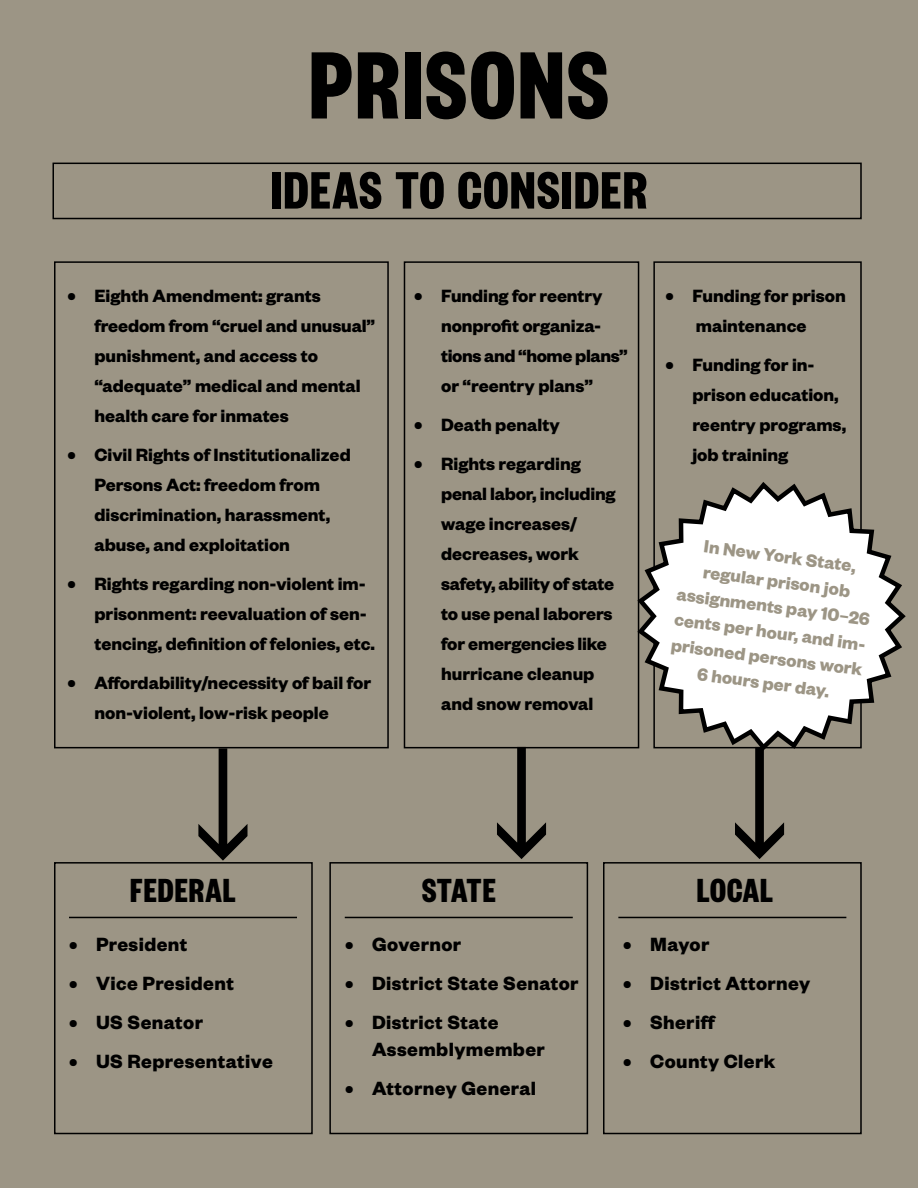
<style>
.page{position:relative;width:918px;height:1188px;background:#9c9585}
.page>*{position:absolute;margin:0;border:0;box-sizing:border-box;transform-origin:0 0}
.t1{font:700 105px "Founders Grotesk X Cond";letter-spacing:.03em;color:#000}
.t2{font:700 57.75px "Founders Grotesk X Cond";letter-spacing:.03em;color:#000}
.t3{font:700 36.75px "Founders Grotesk X Cond";letter-spacing:.03em;color:#000}
.t4{font:700 21px/27px "Founders Grotesk";letter-spacing:.02em;color:#000}
.t5{font:700 19.5px/30px "Founders Grotesk";color:#000}
.t6{font:700 19.5px/25.5px "Founders Grotesk";color:#9c9585;text-align:center}
.s1{font-size:21px}
</style>
<div class="page">
<div style="left:52px;top:163px;width:810px;height:56px;border:2px solid #000"></div>
<div style="left:54px;top:862px;width:259px;height:272px;border:2px solid #000"></div>
<div style="left:329px;top:862px;width:259px;height:272px;border:2px solid #000"></div>
<div style="left:603px;top:862px;width:259px;height:272px;border:2px solid #000"></div>
<hr style="left:69px;top:917px;width:228px;height:1px;background:#000">
<hr style="left:345px;top:917px;width:228px;height:1px;background:#000">
<hr style="left:618px;top:917px;width:228px;height:1px;background:#000">
<svg style="left:735px;top:754px;width:49px;height:105px"></svg>
<svg style="left:497px;top:748px;width:49px;height:111px"></svg>
<svg style="left:198px;top:748px;width:50px;height:113px"></svg>
<div style="left:404px;top:261px;width:235px;height:487px;border:2px solid #000"></div>
<div style="left:54px;top:261px;width:335px;height:487px;border:2px solid #000"></div>
<svg style="left:634px;top:479px;width:272px;height:275px"></svg>
<h1 class="t1" style="left:309px;top:19px;width:301px">PRISONS</h1>
<h2 class="t2" style="left:271px;top:154px;width:378px">IDEAS TO CONSIDER</h2>
<p class="t5" style="left:94px;top:280px;width:282px;text-indent:-27px"><span class="s1">•</span> Eighth Amendment: grants freedom from “cruel and unusual” punishment, and access to “adequate” medical and mental health care for inmates</p>
<p class="t5" style="left:94px;top:439px;width:258px;text-indent:-27px"><span class="s1">•</span> Civil Rights of Institutionalized<br>Persons Act: freedom from discrimination, harassment, abuse, and exploitation</p>
<p class="t5" style="left:94px;top:568px;width:282px;text-indent:-27px"><span class="s1">•</span> Rights regarding non-violent im&shy;prisonment: reevaluation of sen&shy;tencing, definition of felonies, etc.</p>
<p class="t5" style="left:94px;top:667px;width:278px;text-indent:-27px"><span class="s1">•</span> Affordability/necessity of bail for non-violent, low-risk people</p>
<p class="t5" style="left:441px;top:280px;width:188px;text-indent:-27px"><span class="s1">•</span> Funding for reentry nonprofit organiza&shy;tions and “home plans” or “reentry plans”</p>
<p class="t5" style="left:414px;top:409px;width:147px"><span class="s1">•</span> Death penalty</p>
<p class="t5" style="left:441px;top:448px;width:176px;text-indent:-27px"><span class="s1">•</span> Rights regarding penal labor, including wage increases/ decreases, work safety, ability of state to use penal laborers for emergencies like hurricane cleanup and snow removal</p>
<p class="t5" style="left:665px;top:280px;width:182px;text-align:center"><span class="s1">•</span> Funding for prison maintenance</p>
<p class="t5" style="left:692px;top:349px;width:155px;text-indent:-27px"><span class="s1">•</span> Funding for in&shy;prison education, reentry programs, job training</p>
<p class="t6" style="left:685px;top:530px;width:198px;rotate:7deg">In New York State, regular prison job assignments pay 10–26 cents per hour, and im&shy;prisoned persons work<br>6 hours per day.</p>
<h3 class="t3" style="left:130px;top:867px;width:107px">FEDERAL</h3>
<p class="t4" style="left:69px;top:930px;width:120px">• President</p>
<p class="t4" style="left:69px;top:969px;width:166px">• Vice President</p>
<p class="t4" style="left:69px;top:1008px;width:136px">• US Senator</p>
<p class="t4" style="left:69px;top:1047px;width:205px">• US Representative</p>
<h3 class="t3" style="left:422px;top:867px;width:75px">STATE</h3>
<h3 class="t3" style="left:697px;top:867px;width:78px">LOCAL</h3>
<p class="t4" style="left:345px;top:930px;width:118px">• Governor</p>
<p class="t4" style="left:345px;top:969px;width:235px">• District State Senator</p>
<p class="t4" style="left:372px;top:1008px;width:174px;text-indent:-27px">• District State<br>Assemblymember</p>
<p class="t4" style="left:345px;top:1074px;width:193px">• Attorney General</p>
<p class="t4" style="left:623px;top:930px;width:88px">• Mayor</p>
<p class="t4" style="left:623px;top:969px;width:189px">• District Attorney</p>
<p class="t4" style="left:623px;top:1008px;width:93px">• Sheriff</p>
<p class="t4" style="left:623px;top:1047px;width:154px">• County Clerk</p>
</div>
